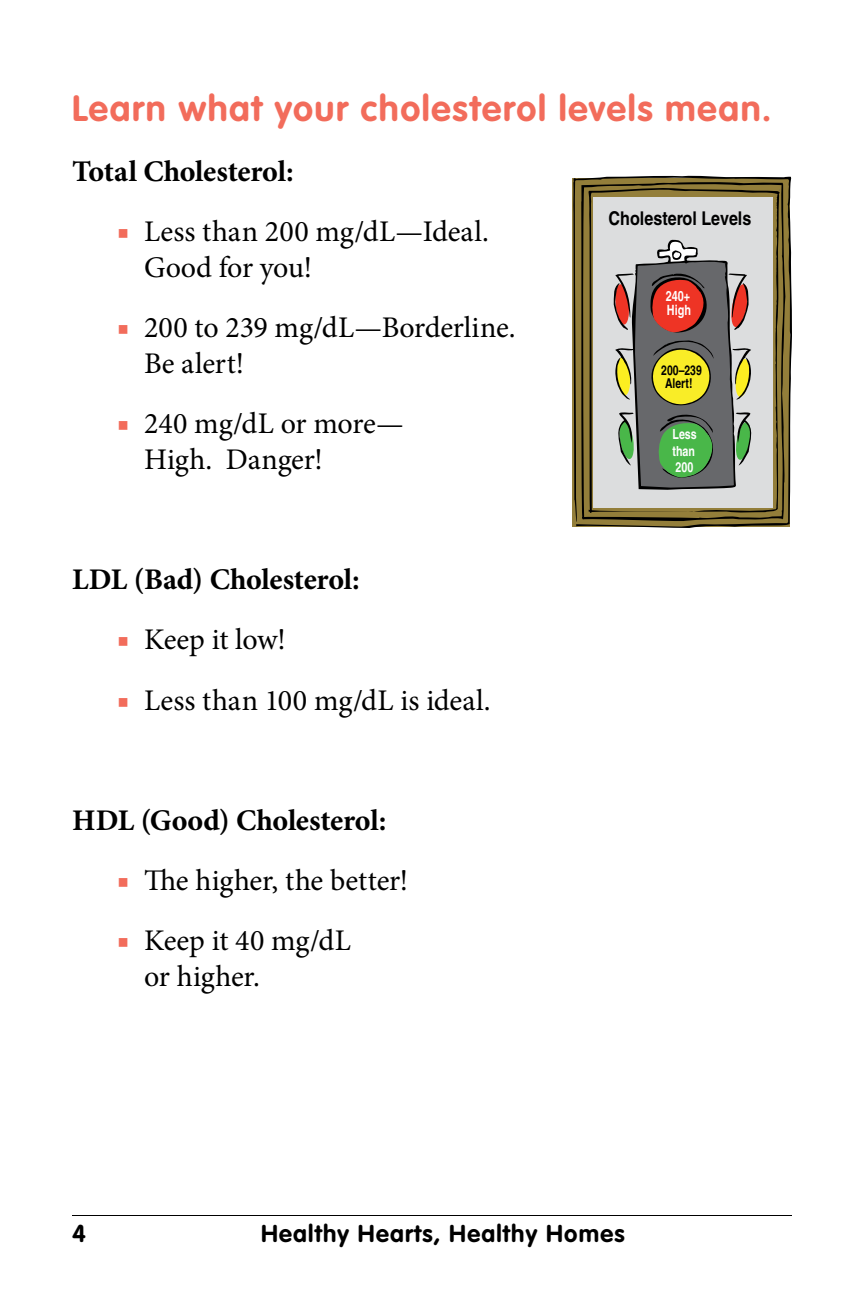
<style>
.page{position:relative;width:864px;height:1296px;background:#fff}
.page>*{position:absolute;margin:0;border:0;box-sizing:border-box;transform-origin:0 0}
.t1{font:700 36px "VAG Rounded";letter-spacing:.045em;color:#f26c5b}
.t2{font:30px/36px "Minion Pro";letter-spacing:-.005em;color:#000}
.t3{font:700 30px "Minion Pro";letter-spacing:-.01em;color:#000}
.t4{font:700 24px "VAG Rounded";letter-spacing:.05em;color:#000}
.t5{font:700 19px "Helvetica";color:#000;scale:.85 1}
.t6{font:700 14.2px/13px "Helvetica";color:#fff;scale:.77 1}
.t7{font:700 14px/16.6px "Helvetica";color:#fff;scale:.77 1}
.t8{font:700 13.6px/12.8px "Helvetica";color:#000;scale:.77 1}
.s1{font-weight:700;color:#f26c5b}
</style>
<div class="page">
<hr style="left:72px;top:1215px;width:720px;height:1px;background:#000">
<svg style="left:572px;top:176px;width:220px;height:352px;background:#786a3d"></svg>
<svg style="left:581px;top:182px;width:204px;height:340px;background:#685929"></svg>
<svg style="left:589px;top:187px;width:191px;height:326px;background:#766738"></svg>
<div style="left:594px;top:197px;width:179px;height:310px;background:#dcddde"></div>
<svg style="left:613px;top:239px;width:139px;height:251px"></svg>
<p class="t1" style="left:72px;top:87px;width:701px">Learn what your cholesterol levels mean.</p>
<p class="t3" style="left:72px;top:150px;width:223px">Total Cholesterol:</p>
<p class="t2" style="left:144px;top:214px;width:346px;text-indent:-27px"><span class="s1">■</span> Less than 200 mg/dL—Ideal.<br>Good for you!</p>
<p class="t2" style="left:144px;top:310px;width:373px;text-indent:-27px"><span class="s1">■</span> 200 to 239 mg/dL—Borderline.<br>Be alert!</p>
<p class="t2" style="left:144px;top:406px;width:261px;text-indent:-27px"><span class="s1">■</span> 240 mg/dL or more—<br>High. Danger!</p>
<p class="t5" style="left:609px;top:207px;width:169px">Cholesterol Levels</p>
<p class="t6" style="left:666px;top:290px;width:34px">240+<br>High</p>
<p class="t8" style="left:661px;top:363px;width:54px">200–239<br>Alert!</p>
<p class="t7" style="left:672px;top:426px;width:33px">Less than<br>200</p>
<p class="t3" style="left:72px;top:559px;width:289px">LDL (Bad) Cholesterol:</p>
<p class="t2" style="left:117px;top:622px;width:170px"><span class="s1">■</span> Keep it low!</p>
<p class="t2" style="left:117px;top:682px;width:375px"><span class="s1">■</span> Less than 100 mg/dL is ideal.</p>
<p class="t3" style="left:72px;top:799px;width:316px">HDL (Good) Cholesterol:</p>
<p class="t2" style="left:117px;top:862px;width:293px"><span class="s1">■</span> The higher, the better!</p>
<p class="t2" style="left:144px;top:922px;width:208px;text-indent:-27px"><span class="s1">■</span> Keep it 40 mg/dL or higher.</p>
<p class="t4" style="left:72px;top:1220px;width:15px">4</p>
<p class="t4" style="left:261px;top:1220px;width:365px">Healthy Hearts, Healthy Homes</p>
</div>
